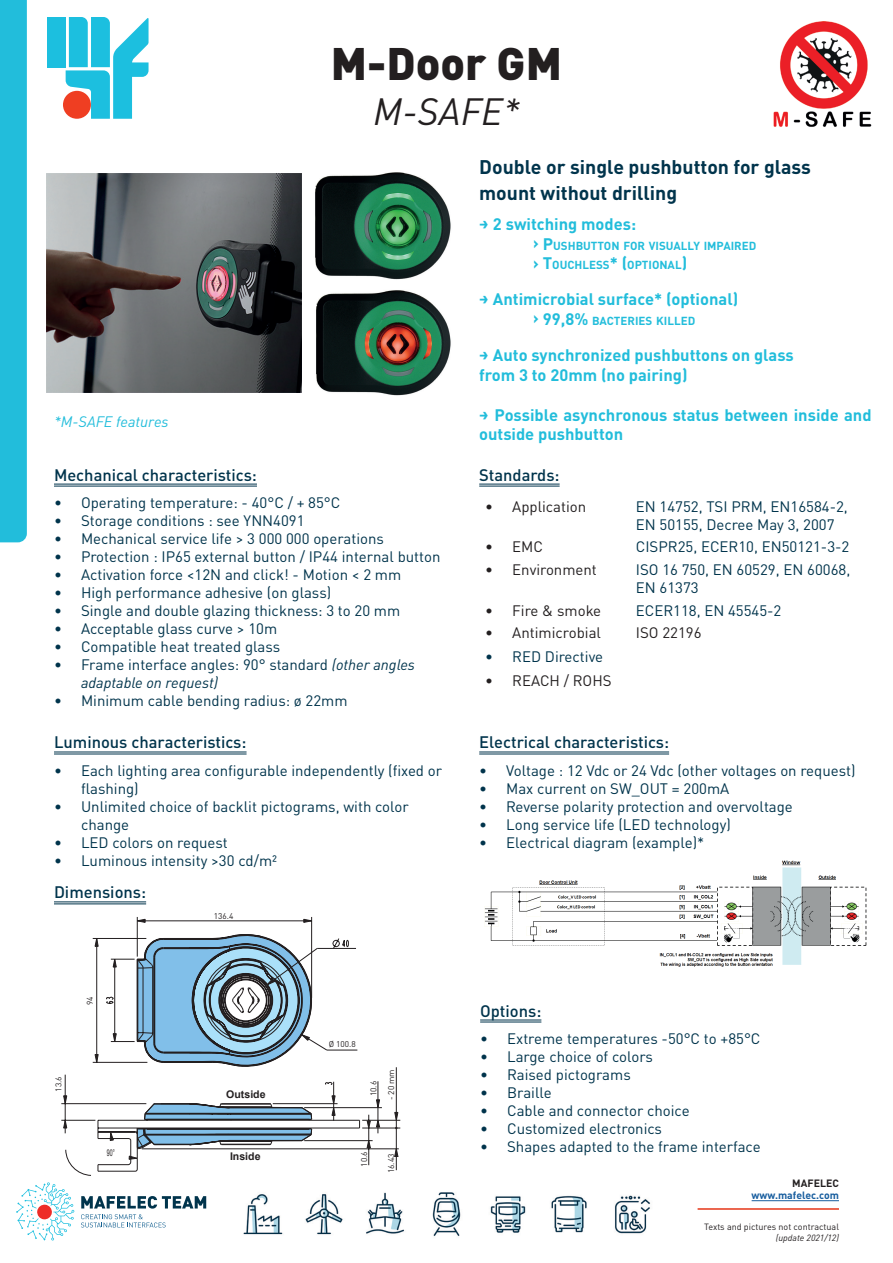
<style>
.page{position:relative;width:893px;height:1263px;background:#fff}
.page>*{position:absolute;margin:0;border:0;box-sizing:border-box;transform-origin:0 0}
.t1{font:900 45px "DIN Pro";color:#231f20}
.t2{font:italic 37.5px "DIN Pro";color:#231f20}
.t3{font:700 19.5px/25.5px "DIN Pro";color:#00344c}
.Caractéristiques_pri{font:700 16.5px/19.8px "DIN Pro";color:#22bddb}
.Titre___Soulignement{font:500 16.5px "DIN Pro";color:#00344c}
.Style_de_paragraphe{font:15px/18px "DIN Pro";color:#00344c}
.Style_de_paragraphe-2{font:15px "DIN Pro";color:#231f20}
.t4{font:italic 15px "DIN Pro";color:#22bddb}
.Caractéristiques_pri-2{font:700 11.55px "DIN Pro";color:#22bddb}
.t5{font:700 10.5px "DIN Pro";color:#175d9e}
.t6{font:700 10.5px "Arial";color:#231f20}
.t7{font:700 10.5px "DIN Pro";color:#231f20}
.t8{font:9.3px "Arial";color:#231f20;scale:.57 1}
.t9{font:9px "DIN Pro";color:#231f20}
.t10{font:italic 9px "DIN Pro";color:#231f20}
.t11{font:8.25px "DIN Pro";color:#231f20}
.s1{font-family:"Montserrat"}
.s2{font-size:16.5px}
.s3{font-style:italic}
</style>
<div class="page">
<img style="left:484px;top:860px;width:383px;height:107px">
<div style="left:0;top:0;width:27px;height:542px;background:#22bddb"></div>
<div style="left:47px;top:17px;width:19px;height:50px;background:#1cbfdf"></div>
<svg style="left:66px;top:17px;width:83px;height:102px"></svg>
<div style="left:63px;top:91px;width:28px;height:28px;background:#ef3e22;border-radius:50%"></div>
<hr style="left:698px;top:1208px;width:141px;height:2px;background:#e53517">
<hr style="left:752px;top:1200px;width:87px;height:1px;background:#175d9e">
<img style="left:366px;top:1192px;width:38px;height:42px">
<img style="left:305px;top:1194px;width:38px;height:41px">
<img style="left:432px;top:1192px;width:29px;height:45px">
<img style="left:490px;top:1196px;width:36px;height:37px">
<img style="left:614px;top:1195px;width:37px;height:39px">
<img style="left:551px;top:1195px;width:36px;height:38px">
<img style="left:243px;top:1194px;width:40px;height:41px">
<svg style="left:81px;top:1196px;width:125px;height:12px"></svg>
<svg style="left:16px;top:1182px;width:58px;height:58px"></svg>
<svg style="left:81px;top:1214px;width:85px;height:13px"></svg>
<img style="left:315px;top:172px;width:136px;height:224px">
<img style="left:47px;top:174px;width:254px;height:218px">
<hr style="left:54px;top:484px;width:203px;height:1px;background:#00344c">
<hr style="left:54px;top:486px;width:203px;height:1px;background:#00344c">
<hr style="left:54px;top:751px;width:193px;height:1px;background:#00344c">
<hr style="left:54px;top:753px;width:193px;height:1px;background:#00344c">
<hr style="left:54px;top:901px;width:92px;height:1px;background:#00344c">
<hr style="left:54px;top:903px;width:92px;height:1px;background:#00344c">
<hr style="left:479px;top:751px;width:190px;height:1px;background:#00344c">
<hr style="left:479px;top:753px;width:190px;height:1px;background:#00344c">
<hr style="left:480px;top:1019px;width:61px;height:1px;background:#00344c">
<hr style="left:480px;top:1021px;width:61px;height:1px;background:#00344c">
<hr style="left:479px;top:484px;width:81px;height:1px;background:#00344c">
<hr style="left:479px;top:486px;width:81px;height:1px;background:#00344c">
<svg style="left:61px;top:917px;width:340px;height:240px"></svg>
<svg style="left:360px;top:934px;width:37px;height:236px"></svg>
<svg style="left:144px;top:933px;width:216px;height:212px"></svg>
<svg style="left:105px;top:934px;width:251px;height:133px"></svg>
<svg style="left:97px;top:959px;width:215px;height:213px"></svg>
<svg style="left:136px;top:1103px;width:177px;height:45px"></svg>
<svg style="left:65px;top:1149px;width:26px;height:27px"></svg>
<svg style="left:367px;top:1120px;width:13px;height:8px"></svg>
<img style="left:773px;top:21px;width:99px;height:106px">
<p class="t4" style="left:54px;top:410px;width:116px">*M-SAFE features</p>
<p class="t1" style="left:331px;top:25px;width:233px">M-Door GM</p>
<p class="t2" style="left:373px;top:82px;width:148px">M-SAFE*</p>
<p class="t3" style="left:479px;top:152px;width:333px">Double or single pushbutton for glass mount without drilling</p>
<p class="Caractéristiques_pri" style="left:479px;top:212px;width:158px"><span class="s1">→</span> 2 switching modes:</p>
<p class="Caractéristiques_pri-2" style="left:533px;top:236px;width:225px"><span class="s2">›</span> <span class="s2">P</span>USHBUTTON FOR VISUALLY IMPAIRED</p>
<p class="Caractéristiques_pri-2" style="left:533px;top:256px;width:155px"><span class="s2">› T</span>OUCHLESS<span class="s2">* (</span>OPTIONAL<span class="s2">)</span></p>
<p class="Caractéristiques_pri" style="left:479px;top:288px;width:261px"><span class="s1">→</span> Antimicrobial surface* (optional)</p>
<p class="Caractéristiques_pri-2" style="left:533px;top:311px;width:164px"><span class="s2">› 99,8%</span> BACTERIES KILLED</p>
<p class="Caractéristiques_pri" style="left:479px;top:343px;width:316px"><span class="s1">→</span> Auto synchronized pushbuttons on glass</p>
<p class="Caractéristiques_pri" style="left:479px;top:363px;width:210px">from 3 to 20mm (no pairing)</p>
<p class="Caractéristiques_pri" style="left:479px;top:403px;width:394px"><span class="s1">→</span> Possible asynchronous status between inside and outside pushbutton</p>
<p class="Titre___Soulignement" style="left:54px;top:461px;width:204px">Mechanical characteristics:</p>
<p class="Style_de_paragraphe" style="left:54px;top:492px;width:288px">• Operating temperature: - 40°C / + 85°C</p>
<p class="Style_de_paragraphe" style="left:54px;top:510px;width:252px">• Storage conditions : see YNN4091</p>
<p class="Style_de_paragraphe" style="left:54px;top:528px;width:332px">• Mechanical service life &gt; 3 000 000 operations</p>
<p class="Style_de_paragraphe" style="left:54px;top:546px;width:388px">• Protection : IP65 external button / IP44 internal button</p>
<p class="Style_de_paragraphe" style="left:54px;top:564px;width:349px">• Activation force &lt;12N and click! - Motion &lt; 2 mm</p>
<p class="Style_de_paragraphe" style="left:54px;top:582px;width:279px">• High performance adhesive (on glass)</p>
<p class="Style_de_paragraphe" style="left:54px;top:600px;width:348px">• Single and double glazing thickness: 3 to 20 mm</p>
<p class="Style_de_paragraphe" style="left:54px;top:618px;width:225px">• Acceptable glass curve &gt; 10m</p>
<p class="Style_de_paragraphe" style="left:54px;top:636px;width:228px">• Compatible heat treated glass</p>
<p class="Style_de_paragraphe" style="left:81px;top:654px;width:335px;text-indent:-27px">• Frame interface angles: 90° standard <span class="s3">(other angles adaptable on request)</span></p>
<p class="Style_de_paragraphe" style="left:54px;top:690px;width:295px">• Minimum cable bending radius: ø 22mm</p>
<p class="Titre___Soulignement" style="left:54px;top:729px;width:194px">Luminous characteristics:</p>
<p class="Style_de_paragraphe" style="left:81px;top:760px;width:363px;text-indent:-27px">• Each lighting area configurable independently (fixed or flashing)</p>
<p class="Style_de_paragraphe" style="left:81px;top:796px;width:329px;text-indent:-27px">• Unlimited choice of backlit pictograms, with color change</p>
<p class="Style_de_paragraphe" style="left:54px;top:832px;width:175px">• LED colors on request</p>
<p class="Style_de_paragraphe" style="left:54px;top:850px;width:224px">• Luminous intensity &gt;30 cd/m²</p>
<p class="Titre___Soulignement" style="left:54px;top:879px;width:94px">Dimensions:</p>
<p class="t11" style="left:214px;top:909px;width:21px">136.4</p>
<p class="t11" style="left:83px;top:1005px;width:10px;rotate:-90deg">94</p>
<p class="t11" style="left:329px;top:1037px;width:29px">Ø 100.8</p>
<p class="t11" style="left:52px;top:1092px;width:17px;rotate:-90deg">13.6</p>
<p class="t11" style="left:367px;top:1096px;width:17px;rotate:-90deg">10.6</p>
<p class="t6" style="left:226px;top:1086px;width:41px">Outside</p>
<p class="t11" style="left:385px;top:1100px;width:32px;rotate:-90deg">- 20 mm</p>
<p class="t8" style="left:107px;top:1146px;width:16px">90°</p>
<p class="t6" style="left:230px;top:1149px;width:32px">Inside</p>
<p class="t11" style="left:358px;top:1167px;width:17px;rotate:-90deg">10.6</p>
<p class="t11" style="left:385px;top:1173px;width:21px;rotate:-90deg">16.43</p>
<p class="Titre___Soulignement" style="left:479px;top:461px;width:82px">Standards:</p>
<p class="Style_de_paragraphe-2" style="left:485px;top:494px;width:103px">• Application</p>
<p class="Style_de_paragraphe" style="left:636px;top:496px;width:214px">EN 14752, TSI PRM, EN16584-2,<br>EN 50155, Decree May 3, 2007</p>
<p class="Style_de_paragraphe-2" style="left:485px;top:535px;width:59px">• EMC</p>
<p class="Style_de_paragraphe" style="left:636px;top:536px;width:215px">CISPR25, ECER10, EN50121-3-2</p>
<p class="Style_de_paragraphe-2" style="left:485px;top:558px;width:113px">• Environment</p>
<p class="Style_de_paragraphe" style="left:636px;top:559px;width:216px">ISO 16 750, EN 60529, EN 60068,<br>EN 61373</p>
<p class="Style_de_paragraphe-2" style="left:485px;top:599px;width:117px">• Fire &amp; smoke</p>
<p class="Style_de_paragraphe" style="left:636px;top:600px;width:147px">ECER118, EN 45545-2</p>
<p class="Style_de_paragraphe-2" style="left:485px;top:621px;width:117px">• Antimicrobial</p>
<p class="Style_de_paragraphe-2" style="left:636px;top:621px;width:67px">ISO 22196</p>
<p class="Style_de_paragraphe" style="left:485px;top:646px;width:119px">• RED Directive</p>
<p class="Style_de_paragraphe-2" style="left:485px;top:668px;width:128px">• REACH / ROHS</p>
<p class="Titre___Soulignement" style="left:479px;top:729px;width:191px">Electrical characteristics:</p>
<p class="Style_de_paragraphe" style="left:479px;top:760px;width:378px">• Voltage : 12 Vdc or 24 Vdc (other voltages on request)</p>
<p class="Style_de_paragraphe" style="left:479px;top:778px;width:252px">• Max current on SW_OUT = 200mA</p>
<p class="Style_de_paragraphe" style="left:479px;top:796px;width:315px">• Reverse polarity protection and overvoltage</p>
<p class="Style_de_paragraphe" style="left:479px;top:814px;width:253px">• Long service life (LED technology)</p>
<p class="Style_de_paragraphe" style="left:479px;top:832px;width:227px">• Electrical diagram (example)*</p>
<p class="Titre___Soulignement" style="left:480px;top:997px;width:63px">Options:</p>
<p class="Style_de_paragraphe" style="left:480px;top:1027px;width:282px">• Extreme temperatures -50°C to +85°C</p>
<p class="Style_de_paragraphe" style="left:480px;top:1045px;width:174px">• Large choice of colors</p>
<p class="Style_de_paragraphe" style="left:480px;top:1063px;width:152px">• Raised pictograms</p>
<p class="Style_de_paragraphe" style="left:480px;top:1081px;width:73px">• Braille</p>
<p class="Style_de_paragraphe" style="left:480px;top:1099px;width:211px">• Cable and connector choice</p>
<p class="Style_de_paragraphe" style="left:480px;top:1117px;width:183px">• Customized electronics</p>
<p class="Style_de_paragraphe" style="left:480px;top:1135px;width:282px">• Shapes adapted to the frame interface</p>
<p class="t7" style="left:792px;top:1174px;width:48px">MAFELEC</p>
<p class="t5" style="left:752px;top:1187px;width:89px">www.mafelec.com</p>
<p class="t9" style="left:704px;top:1219px;width:136px">Texts and pictures not contractual</p>
<p class="t10" style="left:776px;top:1230px;width:65px">(update 2021/12)</p>
</div>
